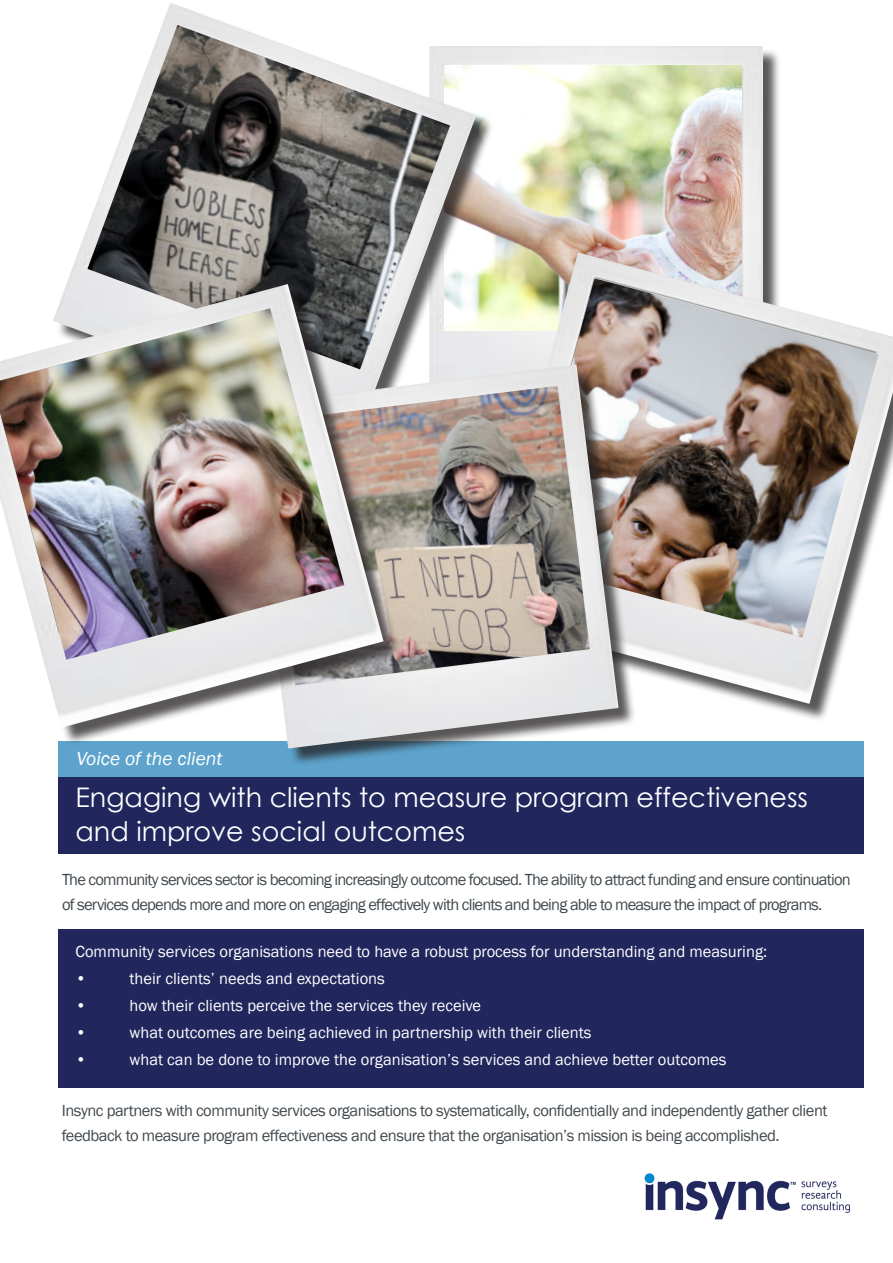
<style>
.page{position:relative;width:893px;height:1263px;background:#fff}
.page>*{position:absolute;margin:0;border:0;box-sizing:border-box;transform-origin:0 0}
.Pull_out{font:27px/34.5px "Century Gothic";color:#fff}
.Pull_out-2{font:italic 19.5px "Franklin Gothic";color:#fff}
.Pull_out-3{font:16.5px "Franklin Gothic";color:#fff}
.Pull_out-4{font:16.5px/25.5px "Franklin Gothic";letter-spacing:-.05em;color:#41494e}
.Pull_out-5{font:16.5px/25.5px "Franklin Gothic";letter-spacing:-.03em;color:#41494e}
</style>
<div class="page">
<div style="left:432px;top:49px;width:350px;height:362px;background:#231f20;opacity:.75"></div>
<div style="left:494px;top:46px;width:269px;height:206px;background:#ebebeb"></div>
<div style="left:58px;top:742px;width:805px;height:35px;background:#5da3cc"></div>
<div style="left:58px;top:777px;width:805px;height:76px;background:#21265d"></div>
<img style="left:644px;top:1173px;width:206px;height:47px">
<div style="left:58px;top:929px;width:805px;height:158px;background:#21265d"></div>
<img style="left:494px;top:65px;width:247px;height:187px">
<div style="left:483px;top:255px;width:410px;height:467px;background:#231f20;opacity:.75"></div>
<img style="left:494px;top:252px;width:399px;height:452px">
<img style="left:519px;top:278px;width:359px;height:359px">
<div style="left:56px;top:6px;width:438px;height:446px;background:#231f20;opacity:.75"></div>
<img style="left:56px;top:3px;width:420px;height:362px">
<img style="left:87px;top:25px;width:363px;height:340px">
<div style="left:249px;top:367px;width:388px;height:399px;background:#231f20;opacity:.75"></div>
<img style="left:249px;top:365px;width:370px;height:383px">
<img style="left:401px;top:386px;width:189px;height:299px">
<div style="left:0;top:287px;width:401px;height:458px;background:#231f20;opacity:.75"></div>
<img style="left:0;top:284px;width:384px;height:444px">
<img style="left:0;top:308px;width:344px;height:352px">
<p class="Pull_out-2" style="left:77px;top:746px;width:148px">Voice of the client</p>
<p class="Pull_out" style="left:75px;top:779px;width:734px">Engaging with clients to measure program effectiveness and improve social outcomes</p>
<p class="Pull_out-4" style="left:62px;top:867px;width:790px">The community services sector is becoming increasingly outcome focused. The ability to attract funding and ensure continuation of services depends more and more on engaging effectively with clients and being able to measure the impact of programs.</p>
<p class="Pull_out-3" style="left:75px;top:941px;width:693px">Community services organisations need to have a robust process for understanding and measuring:</p>
<p class="Pull_out-3" style="left:75px;top:968px;width:13px">•</p>
<p class="Pull_out-3" style="left:129px;top:968px;width:257px">their clients’ needs and expectations</p>
<p class="Pull_out-3" style="left:75px;top:995px;width:13px">•</p>
<p class="Pull_out-3" style="left:129px;top:995px;width:353px">how their clients perceive the services they receive</p>
<p class="Pull_out-3" style="left:75px;top:1022px;width:13px">•</p>
<p class="Pull_out-3" style="left:129px;top:1022px;width:464px">what outcomes are being achieved in partnership with their clients</p>
<p class="Pull_out-3" style="left:75px;top:1049px;width:13px">•</p>
<p class="Pull_out-3" style="left:129px;top:1049px;width:598px">what can be done to improve the organisation’s services and achieve better outcomes</p>
<p class="Pull_out-5" style="left:62px;top:1097px;width:767px">Insync partners with community services organisations to systematically, confidentially and independently gather client feedback to measure program effectiveness and ensure that the organisation’s mission is being accomplished.</p>
</div>
